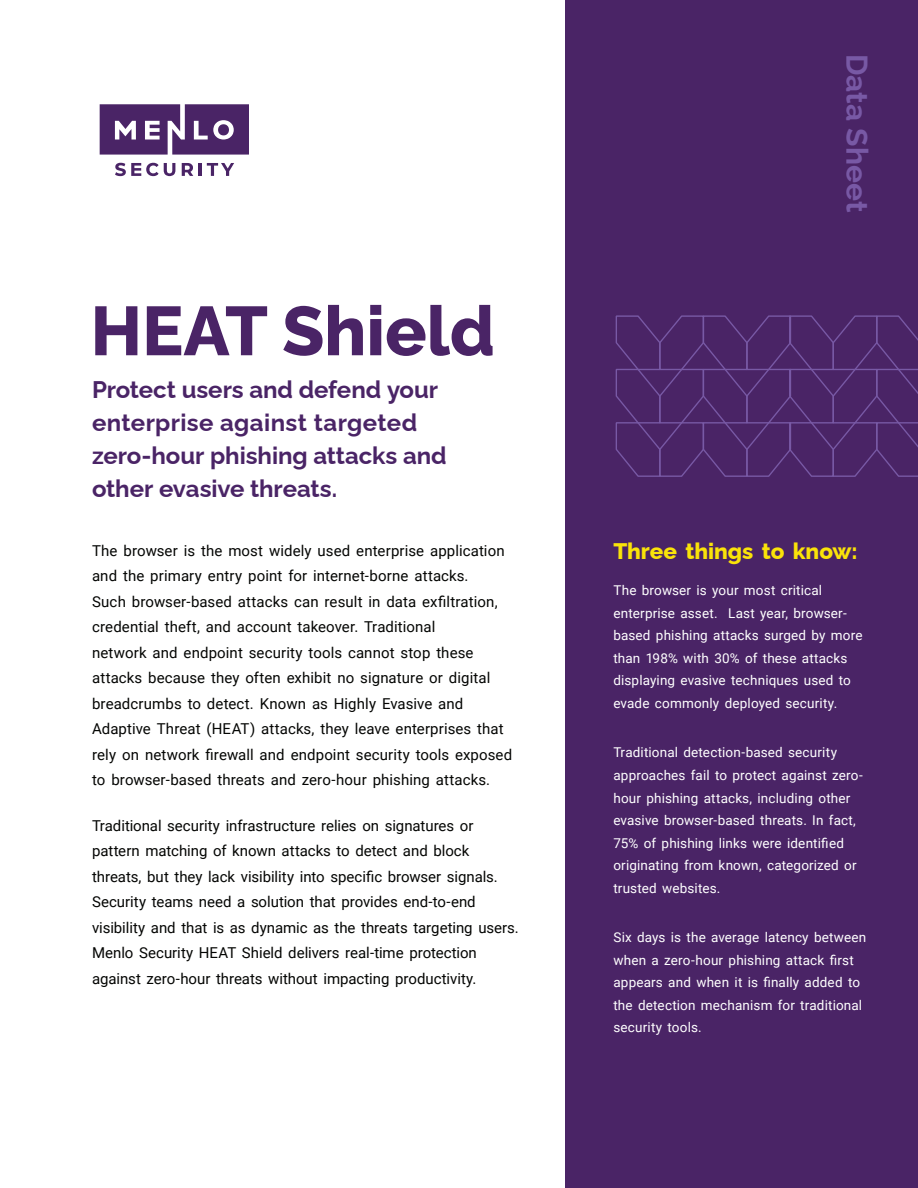
<style>
.page{position:relative;width:918px;height:1188px;background:#fff}
.page>*{position:absolute;margin:0;border:0;box-sizing:border-box;transform-origin:0 0}
.t1{font:800 69px "Raleway";color:#4a2466}
.t2{font:700 30px "Raleway";color:#7859a5}
.t3{font:700 24px/33px "Raleway";color:#4a2466}
.t4{font:800 22.5px "Raleway";color:#fae309}
.t5{font:15px/25.5px "Roboto";letter-spacing:.005em;color:#040503}
.t6{font:13.5px/22.5px "Roboto";letter-spacing:.01em;color:#fff}
</style>
<div class="page">
<div style="left:566px;top:0;width:352px;height:1188px;background:#4a2466"></div>
<svg style="left:100px;top:104px;width:149px;height:51px;background:#68487f"></svg>
<svg style="left:115px;top:163px;width:60px;height:13px"></svg>
<svg style="left:182px;top:163px;width:11px;height:13px"></svg>
<svg style="left:199px;top:163px;width:35px;height:13px"></svg>
<svg style="left:615px;top:315px;width:303px;height:162px"></svg>
<h1 class="t1" style="left:91px;top:276px;width:406px">HEAT Shield</h1>
<h3 class="t3" style="left:92px;top:370px;width:356px">Protect users and defend your enterprise against targeted zero-hour phishing attacks and other evasive threats.</h3>
<p class="t5" style="left:92px;top:537px;width:422px">The browser is the most widely used enterprise application and the primary entry point for internet-borne attacks.<br>Such browser-based attacks can result in data exfiltration, credential theft, and account takeover. Traditional<br>network and endpoint security tools cannot stop these attacks because they often exhibit no signature or digital breadcrumbs to detect. Known as Highly Evasive and Adaptive Threat (HEAT) attacks, they leave enterprises that rely on network firewall and endpoint security tools exposed to browser-based threats and zero-hour phishing attacks.</p>
<p class="t5" style="left:92px;top:812px;width:428px">Traditional security infrastructure relies on signatures or pattern matching of known attacks to detect and block threats, but they lack visibility into specific browser signals.<br>Security teams need a solution that provides end-to-end visibility and that is as dynamic as the threats targeting users.<br>Menlo Security HEAT Shield delivers real-time protection against zero-hour threats without impacting productivity.</p>
<h2 class="t2" style="left:881px;top:54px;width:160px;rotate:90deg">Data Sheet</h2>
<h3 class="t4" style="left:613px;top:534px;width:246px">Three things to know:</h3>
<p class="t6" style="left:613px;top:579px;width:251px">The browser is your most critical enterprise asset. Last year, browser&shy;based phishing attacks surged by more than 198% with 30% of these attacks displaying evasive techniques used to evade commonly deployed security.</p>
<p class="t6" style="left:613px;top:741px;width:251px">Traditional detection-based security approaches fail to protect against zero&shy;hour phishing attacks, including other evasive browser-based threats. In fact, 75% of phishing links were identified originating from known, categorized or trusted websites.</p>
<p class="t6" style="left:613px;top:925px;width:254px">Six days is the average latency between when a zero-hour phishing attack first appears and when it is finally added to the detection mechanism for traditional security tools.</p>
</div>
